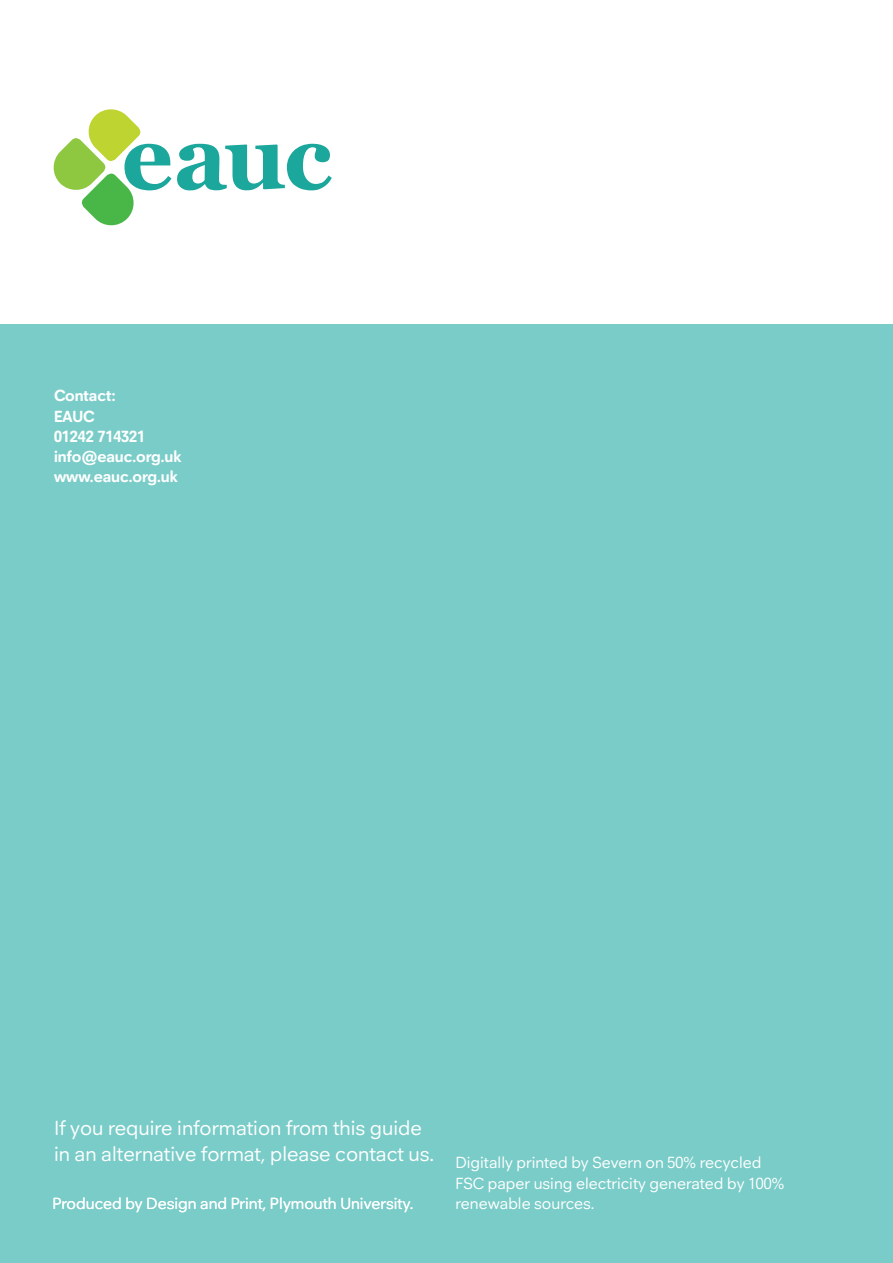
<style>
.page{position:relative;width:893px;height:1263px;background:#fff}
.page>*{position:absolute;margin:0;border:0;box-sizing:border-box;transform-origin:0 0}
.Main_text{font:21px/25.2px "Neuzeitfor Plymouth";color:#fff}
.Main_text-2{font:16.5px/20.2px "Neuzeitfor Plymouth";color:#fff}
.Main_text-3{font:700 16.5px "Neuzeitfor Plymouth";color:#fff}
</style>
<div class="page">
<div style="left:0;top:324px;width:893px;height:939px;background:#7accc8"></div>
<svg style="left:54px;top:109px;width:278px;height:116px"></svg>
<p class="Main_text-3" style="left:54px;top:386px;width:64px">Contact:</p>
<p class="Main_text-3" style="left:54px;top:406px;width:42px">EAUC</p>
<p class="Main_text-3" style="left:54px;top:426px;width:93px">01242 714321</p>
<p class="Main_text-3" style="left:54px;top:447px;width:129px">info@eauc.org.uk</p>
<p class="Main_text-3" style="left:54px;top:467px;width:125px">www.eauc.org.uk</p>
<p class="Main_text" style="left:54px;top:1115px;width:382px">If you require information from this guide in an alternative format, please contact us.</p>
<p class="Main_text-2" style="left:52px;top:1193px;width:363px">Produced by Design and Print, Plymouth University.</p>
<p class="Main_text-2" style="left:455px;top:1152px;width:331px">Digitally printed by Severn on 50% recycled<br>FSC paper using electricity generated by 100% renewable sources.</p>
</div>
